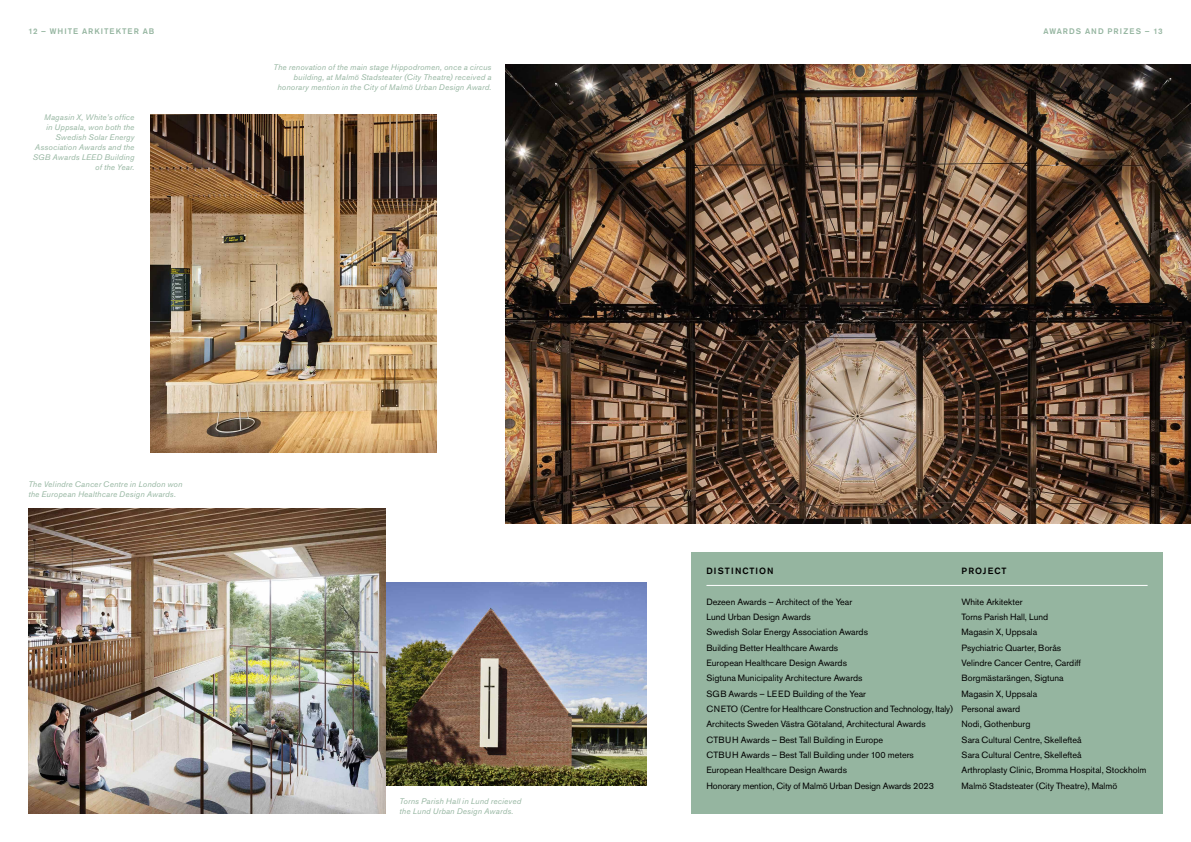
<style>
.page{position:relative;width:1191px;height:842px;background:#fff}
.page>*{position:absolute;margin:0;border:0;box-sizing:border-box;transform-origin:0 0}
.t1{font:9px/15.4px "Akzidenz Grotesk Std";color:#000}
.t2{font:500 9px "Akzidenz Grotesk Std";letter-spacing:.115em;color:#000}
.t3{font:italic 8px/10px "Akzidenz Grotesk Std";letter-spacing:.025em;color:#95b5a0;text-align:right}
.t4{font:500 8px "Akzidenz Grotesk Std";letter-spacing:.115em;color:#95b5a0}
.t5{font:500 8px "Akzidenz Grotesk Std";letter-spacing:.135em;color:#95b5a0}
</style>
<div class="page">
<div style="left:691px;top:552px;width:471px;height:262px;background:#95b5a0"></div>
<hr style="left:706px;top:585px;width:441px;height:1px;background:#fff">
<img style="left:150px;top:114px;width:287px;height:339px">
<img style="left:505px;top:64px;width:686px;height:459px">
<img style="left:385px;top:583px;width:261px;height:202px">
<img style="left:28px;top:509px;width:357px;height:305px">
<p class="t4" style="left:28px;top:27px;width:127px">12 – WHITE ARKITEKTER AB</p>
<p class="t5" style="left:1043px;top:27px;width:121px">AWARDS AND PRIZES – 13</p>
<p class="t3" style="left:33px;top:112px;width:103px">Magasin X, White’s office<br>in Uppsala, won both the<br>Swedish Solar Energy<br>Association Awards and the<br>SGB Awards LEED Building of the Year.</p>
<p class="t3" style="left:273px;top:62px;width:219px">The renovation of the main stage Hippodromen, once a circus building, at Malmö Stadsteater (City Theatre) received a honorary mention in the City of Malmö Urban Design Award.</p>
<p class="t3" style="left:28px;top:479px;width:156px;text-align:left">The Velindre Cancer Centre in London won the European Healthcare Design Awards.</p>
<p class="t3" style="left:399px;top:796px;width:123px;text-align:left">Torns Parish Hall in Lund recieved the Lund Urban Design Awards.</p>
<p class="t2" style="left:706px;top:565px;width:69px">DISTINCTION</p>
<p class="t2" style="left:961px;top:565px;width:46px">PROJECT</p>
<p class="t1" style="left:706px;top:594px;width:147px">Dezeen Awards – Architect of the Year</p>
<p class="t1" style="left:961px;top:594px;width:62px">White Arkitekter</p>
<p class="t1" style="left:706px;top:609px;width:106px">Lund Urban Design Awards</p>
<p class="t1" style="left:961px;top:609px;width:88px">Torns Parish Hall, Lund</p>
<p class="t1" style="left:706px;top:624px;width:163px">Swedish Solar Energy Association Awards</p>
<p class="t1" style="left:961px;top:624px;width:77px">Magasin X, Uppsala</p>
<p class="t1" style="left:706px;top:640px;width:133px">Building Better Healthcare Awards</p>
<p class="t1" style="left:961px;top:640px;width:101px">Psychiatric Quarter, Borås</p>
<p class="t1" style="left:706px;top:655px;width:142px">European Healthcare Design Awards</p>
<p class="t1" style="left:961px;top:655px;width:121px">Velindre Cancer Centre, Cardiff</p>
<p class="t1" style="left:706px;top:670px;width:158px">Sigtuna Municipality Architecture Awards</p>
<p class="t1" style="left:961px;top:670px;width:104px">Borgmästarängen, Sigtuna</p>
<p class="t1" style="left:706px;top:686px;width:161px">SGB Awards – LEED Building of the Year</p>
<p class="t1" style="left:706px;top:686px;width:332px;text-indent:255px">Magasin X, Uppsala<br>CNETO (Centre for Healthcare Construction and Technology, Italy) Personal award<br>Architects Sweden Västra Götaland, Architectural Awards</p>
<p class="t1" style="left:961px;top:716px;width:70px">Nodi, Gothenburg</p>
<p class="t1" style="left:706px;top:732px;width:178px">CTBUH Awards – Best Tall Building in Europe</p>
<p class="t1" style="left:961px;top:732px;width:122px">Sara Cultural Centre, Skellefteå</p>
<p class="t1" style="left:706px;top:747px;width:209px">CTBUH Awards – Best Tall Building under 100 meters</p>
<p class="t1" style="left:961px;top:747px;width:122px">Sara Cultural Centre, Skellefteå</p>
<p class="t1" style="left:706px;top:762px;width:142px">European Healthcare Design Awards</p>
<p class="t1" style="left:961px;top:762px;width:186px">Arthroplasty Clinic, Bromma Hospital, Stockholm</p>
<p class="t1" style="left:706px;top:778px;width:229px">Honorary mention, City of Malmö Urban Design Awards 2023</p>
<p class="t1" style="left:961px;top:778px;width:157px">Malmö Stadsteater (City Theatre), Malmö</p>
</div>
